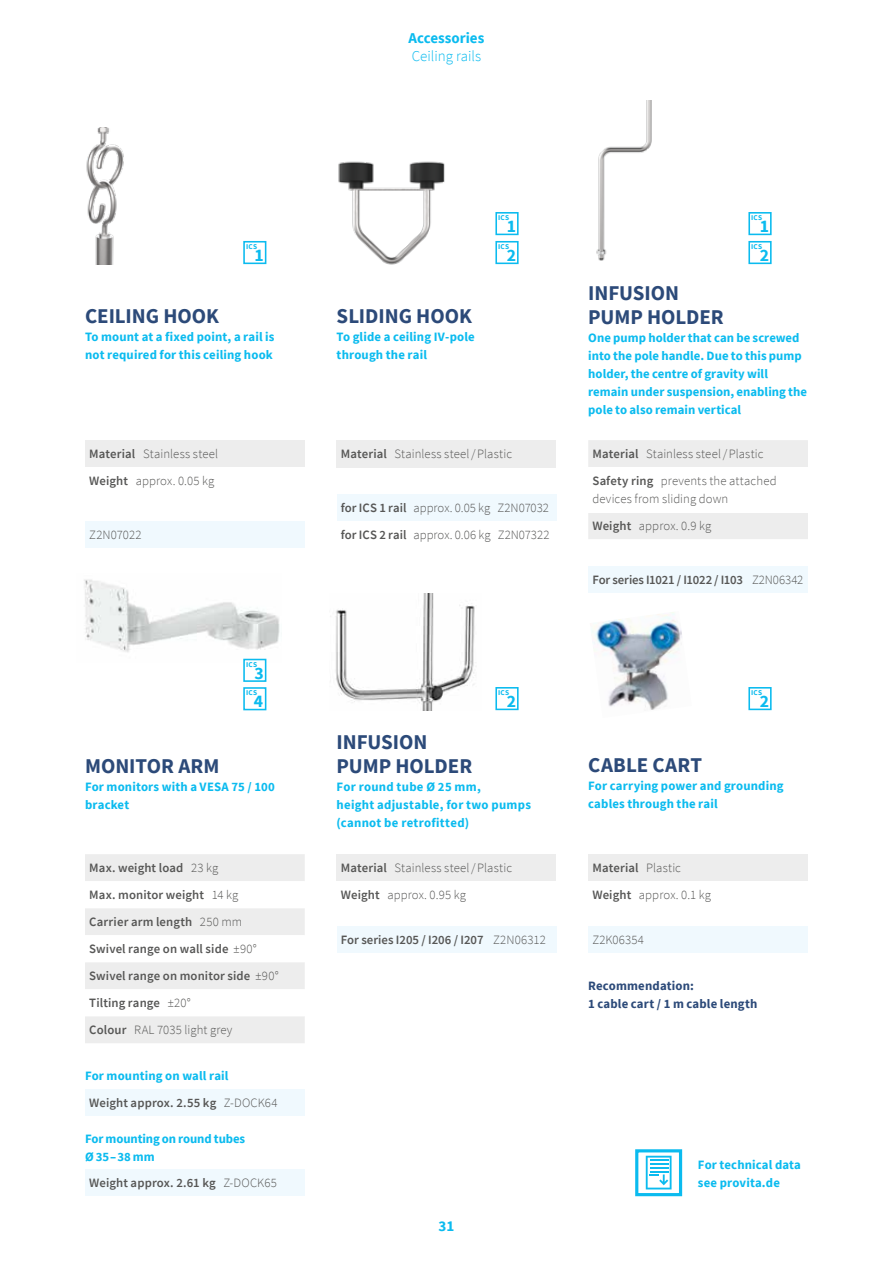
<style>
.page{position:relative;width:893px;height:1263px;background:#fff}
.page>*{position:absolute;margin:0;border:0;box-sizing:border-box;transform-origin:0 0}
.t1{font:700 21px/24px "Source Sans Pro";color:#2c4a79}
.t2{font:700 17.7px "Source Sans Pro";color:#0bbbef}
.t3{font:700 15px "Source Sans Pro";color:#0bbbef}
.t4{font:300 15px "Source Sans Pro";color:#0bbbef}
.t5{font:700 12.75px/18px "Source Sans Pro";letter-spacing:.01em;color:#0bbbef}
.t6{font:300 12.75px/27px "Source Sans Pro";letter-spacing:.005em;color:#575756}
.t7{font:600 12.75px/27px "Source Sans Pro";letter-spacing:.01em;color:#575756}
.t8{font:700 12.75px/18px "Source Sans Pro";letter-spacing:.015em;color:#2c4a79}
.t9{font:600 12.75px "Source Sans Pro";letter-spacing:-.01em;color:#575756}
.t10{font:700 12.75px/18px "Source Sans Pro";letter-spacing:-.01em;color:#0bbbef}
.t11{font:700 7.35px "Source Sans Pro";letter-spacing:.035em;color:#0bbbef}
.s1{font-weight:600}
.s2{font-weight:300}
</style>
<div class="page">
<img style="left:591px;top:612px;width:91px;height:98px">
<img style="left:335px;top:593px;width:140px;height:117px">
<img style="left:84px;top:579px;width:196px;height:83px">
<div style="left:748px;top:212px;width:24px;height:23px;border:2px solid #0bbbef"></div>
<div style="left:495px;top:212px;width:24px;height:23px;border:2px solid #0bbbef"></div>
<div style="left:243px;top:241px;width:23px;height:23px;border:2px solid #0bbbef"></div>
<div style="left:495px;top:687px;width:24px;height:23px;border:2px solid #0bbbef"></div>
<div style="left:748px;top:687px;width:24px;height:23px;border:2px solid #0bbbef"></div>
<div style="left:748px;top:241px;width:24px;height:23px;border:2px solid #0bbbef"></div>
<div style="left:495px;top:241px;width:24px;height:23px;border:2px solid #0bbbef"></div>
<div style="left:243px;top:659px;width:23px;height:23px;border:2px solid #0bbbef"></div>
<div style="left:243px;top:687px;width:23px;height:23px;border:2px solid #0bbbef"></div>
<img style="left:86px;top:127px;width:38px;height:137px">
<img style="left:338px;top:161px;width:107px;height:104px">
<img style="left:596px;top:101px;width:56px;height:160px">
<div style="left:635px;top:1149px;width:47px;height:47px;border:3px solid #0bbbef"></div>
<svg style="left:646px;top:1156px;width:26px;height:33px"></svg>
<div style="left:85px;top:521px;width:220px;height:27px;background:#f0f9fe"></div>
<div style="left:337px;top:926px;width:219px;height:27px;background:#f0f9fe"></div>
<div style="left:588px;top:566px;width:220px;height:27px;background:#f0f9fe"></div>
<div style="left:85px;top:440px;width:220px;height:27px;background:#ededed"></div>
<div style="left:337px;top:854px;width:219px;height:27px;background:#ededed"></div>
<div style="left:588px;top:440px;width:220px;height:99px;background:#ededed"></div>
<div style="left:588px;top:467px;width:220px;height:45px;background:#fff"></div>
<div style="left:588px;top:926px;width:220px;height:27px;background:#f0f9fe"></div>
<div style="left:588px;top:854px;width:220px;height:27px;background:#ededed"></div>
<div style="left:337px;top:494px;width:219px;height:27px;background:#f0f9fe"></div>
<div style="left:337px;top:440px;width:219px;height:27px;background:#ededed"></div>
<svg style="left:85px;top:854px;width:220px;height:189px"></svg>
<div style="left:85px;top:1089px;width:220px;height:27px;background:#f0f9fe"></div>
<div style="left:85px;top:1169px;width:220px;height:27px;background:#f0f9fe"></div>
<p class="t3" style="left:409px;top:28px;width:77px">Accessories</p>
<p class="t4" style="left:412px;top:47px;width:71px">Ceiling rails</p>
<p class="t11" style="left:246px;top:242px;width:13px">ICS</p>
<h2 class="t2" style="left:254px;top:243px;width:11px">1</h2>
<h1 class="t1" style="left:85px;top:304px;width:135px">CEILING HOOK</h1>
<p class="t5" style="left:85px;top:327px;width:191px">To mount at a fixed point, a rail is not required for this ceiling hook</p>
<p class="t6" style="left:89px;top:440px;width:130px"><span class="s1">Material</span> Stainless steel<br><span class="s1">Weight</span> approx. 0.05 kg</p>
<p class="t6" style="left:89px;top:521px;width:54px">Z2N07022</p>
<p class="t11" style="left:246px;top:659px;width:13px">ICS</p>
<h2 class="t2" style="left:254px;top:661px;width:11px">3</h2>
<p class="t11" style="left:246px;top:688px;width:13px">ICS</p>
<h2 class="t2" style="left:254px;top:689px;width:11px">4</h2>
<h1 class="t1" style="left:85px;top:753px;width:136px">MONITOR ARM</h1>
<p class="t5" style="left:85px;top:777px;width:191px">For monitors with a VESA 75 / 100 bracket</p>
<p class="t7" style="left:89px;top:854px;width:191px">Max. weight load <span class="s2">23 kg<br></span>Max. monitor weight <span class="s2">14 kg<br></span>Carrier arm length <span class="s2">250 mm<br></span>Swivel range on wall side <span class="s2">±90°<br></span>Swivel range on monitor side <span class="s2">±90°<br></span>Tilting range <span class="s2">±20°<br></span>Colour <span class="s2">RAL 7035 light grey</span></p>
<p class="t5" style="left:85px;top:1066px;width:145px">For mounting on wall rail</p>
<p class="t7" style="left:89px;top:1089px;width:190px">Weight approx. 2.55 kg <span class="s2">Z-DOCK64</span></p>
<p class="t10" style="left:85px;top:1129px;width:162px">For mounting on round tubes<br>Ø 35–38 mm</p>
<p class="t7" style="left:89px;top:1169px;width:189px">Weight approx. 2.61 kg <span class="s2">Z-DOCK65</span></p>
<p class="t11" style="left:498px;top:213px;width:13px">ICS</p>
<h2 class="t2" style="left:507px;top:214px;width:11px">1</h2>
<h1 class="t1" style="left:337px;top:304px;width:137px">SLIDING HOOK</h1>
<p class="t5" style="left:337px;top:328px;width:140px">To glide a ceiling IV-pole through the rail</p>
<p class="t11" style="left:498px;top:242px;width:13px">ICS</p>
<h2 class="t2" style="left:507px;top:243px;width:11px">2</h2>
<p class="t6" style="left:341px;top:440px;width:173px"><span class="s1">Material</span> Stainless steel/Plastic</p>
<p class="t6" style="left:341px;top:494px;width:210px"><span class="s1">for ICS 1 rail</span> approx. 0.05 kg Z2N07032 <span class="s1">for ICS 2 rail</span> approx. 0.06 kg Z2N07322</p>
<p class="t11" style="left:751px;top:213px;width:13px">ICS</p>
<h2 class="t2" style="left:760px;top:214px;width:11px">1</h2>
<p class="t11" style="left:751px;top:242px;width:13px">ICS</p>
<h2 class="t2" style="left:760px;top:243px;width:11px">2</h2>
<h1 class="t1" style="left:588px;top:280px;width:137px">INFUSION<br>PUMP HOLDER</h1>
<p class="t5" style="left:588px;top:328px;width:220px">One pump holder that can be screwed into the pole handle. Due to this pump holder, the centre of gravity will remain under suspension, enabling the pole to also remain vertical</p>
<p class="t6" style="left:592px;top:440px;width:186px"><span class="s1">Material</span> Stainless steel/Plastic<br><span class="s1">Safety ring</span> prevents the attached</p>
<p class="t6" style="left:592px;top:485px;width:137px">devices from sliding down<br><span class="s1">Weight</span> approx. 0.9 kg</p>
<p class="t9" style="left:592px;top:572px;width:212px">For series I1021 / I1022 / I103 <span class="s2">Z2N06342</span></p>
<p class="t11" style="left:498px;top:688px;width:13px">ICS</p>
<h2 class="t2" style="left:507px;top:689px;width:11px">2</h2>
<p class="t11" style="left:751px;top:688px;width:13px">ICS</p>
<h2 class="t2" style="left:760px;top:689px;width:11px">2</h2>
<h1 class="t1" style="left:337px;top:729px;width:137px">INFUSION<br>PUMP HOLDER</h1>
<p class="t5" style="left:337px;top:777px;width:196px">For round tube Ø 25 mm,<br>height adjustable, for two pumps (cannot be retrofitted)</p>
<h1 class="t1" style="left:588px;top:753px;width:115px">CABLE CART</h1>
<p class="t5" style="left:588px;top:777px;width:197px">For carrying power and grounding cables through the rail</p>
<p class="t6" style="left:341px;top:854px;width:173px"><span class="s1">Material</span> Stainless steel/Plastic<br><span class="s1">Weight</span> approx. 0.95 kg</p>
<p class="t6" style="left:592px;top:854px;width:120px"><span class="s1">Material</span> Plastic<br><span class="s1">Weight</span> approx. 0.1 kg</p>
<p class="t7" style="left:341px;top:926px;width:207px">For series I205 / I206 / I207 <span class="s2">Z2N06312</span></p>
<p class="t6" style="left:592px;top:926px;width:53px">Z2K06354</p>
<p class="t8" style="left:588px;top:976px;width:171px">Recommendation:<br>1 cable cart / 1 m cable length</p>
<p class="t3" style="left:439px;top:1216px;width:17px">31</p>
<p class="t5" style="left:698px;top:1156px;width:105px">For technical data see provita.de</p>
</div>
